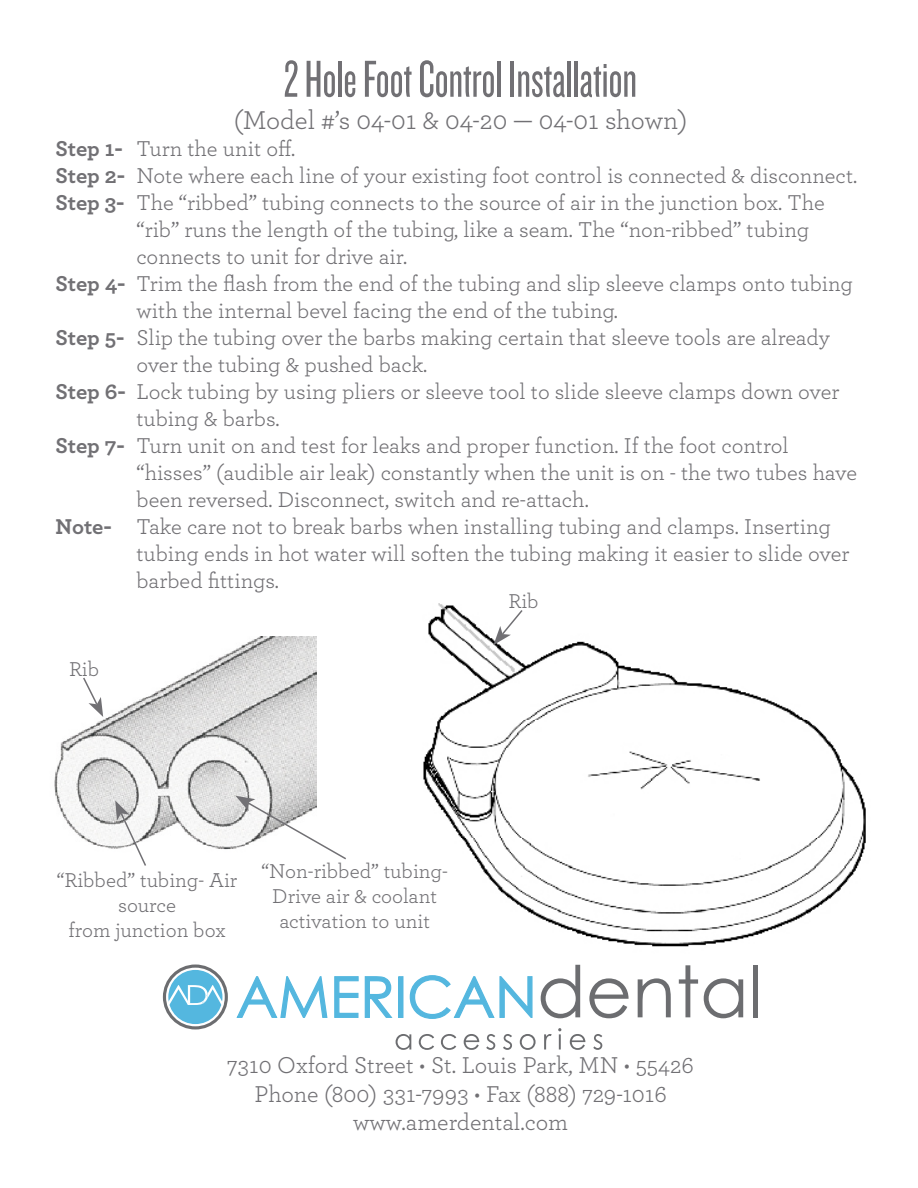
<style>
.page{position:relative;width:918px;height:1188px;background:#fff}
.page>*{position:absolute;margin:0;border:0;box-sizing:border-box;transform-origin:0 0}
.t1{font:54px "Knockout HTF27 Junior Bantamwt";color:#717074}
.t2{font:27px "Archer";color:#717074}
.t3{font:24px "Archer";color:#717074}
.t4{font:22.5px/27px "Archer";color:#717074}
.t5{font:21px/25.2px "Archer";color:#717074;text-align:center}
.s1{font-weight:700}
</style>
<div class="page">
<img style="left:423px;top:603px;width:443px;height:344px">
<img style="left:54px;top:636px;width:262px;height:214px">
<svg style="left:494px;top:608px;width:30px;height:37px"></svg>
<svg style="left:82px;top:676px;width:21px;height:41px"></svg>
<svg style="left:236px;top:796px;width:110px;height:64px"></svg>
<svg style="left:115px;top:800px;width:32px;height:66px"></svg>
<svg style="left:236px;top:976px;width:92px;height:42px"></svg>
<svg style="left:334px;top:976px;width:59px;height:42px"></svg>
<hr style="left:399px;top:977px;width:4px;height:40px;background:#54b7df">
<div style="left:398px;top:976px;width:5px;height:42px;border:1px solid #54b7df"></div>
<svg style="left:409px;top:975px;width:124px;height:44px"></svg>
<svg style="left:541px;top:965px;width:39px;height:53px"></svg>
<svg style="left:589px;top:978px;width:40px;height:40px"></svg>
<svg style="left:638px;top:978px;width:33px;height:39px"></svg>
<svg style="left:679px;top:965px;width:19px;height:52px"></svg>
<svg style="left:704px;top:978px;width:39px;height:40px"></svg>
<div style="left:753px;top:965px;width:5px;height:52px;background:#6c6d70"></div>
<svg style="left:396px;top:1034px;width:15px;height:16px"></svg>
<svg style="left:419px;top:1034px;width:15px;height:16px"></svg>
<svg style="left:441px;top:1034px;width:15px;height:16px"></svg>
<svg style="left:464px;top:1034px;width:15px;height:16px"></svg>
<svg style="left:486px;top:1034px;width:9px;height:16px"></svg>
<svg style="left:503px;top:1034px;width:9px;height:16px"></svg>
<svg style="left:520px;top:1034px;width:16px;height:16px"></svg>
<svg style="left:544px;top:1034px;width:8px;height:16px"></svg>
<svg style="left:558px;top:1028px;width:3px;height:22px"></svg>
<svg style="left:570px;top:1034px;width:15px;height:16px"></svg>
<svg style="left:593px;top:1034px;width:9px;height:16px"></svg>
<svg style="left:163px;top:965px;width:65px;height:64px"></svg>
<p class="t1" style="left:284px;top:53px;width:355px">2 Hole Foot Control Installation</p>
<p class="t2" style="left:234px;top:102px;width:455px">(Model #’s 04-01 &amp; 04-20 — 04-01 shown)</p>
<p class="t4" style="left:56px;top:134px;width:241px"><span class="s1">Step 1-</span> Turn the unit off.</p>
<p class="t4" style="left:56px;top:161px;width:803px"><span class="s1">Step 2-</span> Note where each line of your existing foot control is connected &amp; disconnect.</p>
<p class="t4" style="left:56px;top:188px;width:771px"><span class="s1">Step 3-</span> The “ribbed” tubing connects to the source of air in the junction box. The</p>
<p class="t4" style="left:136px;top:215px;width:674px">“rib” runs the length of the tubing, like a seam. The “non-ribbed” tubing connects to unit for drive air.</p>
<p class="t4" style="left:56px;top:269px;width:799px"><span class="s1">Step 4-</span> Trim the flash from the end of the tubing and slip sleeve clamps onto tubing</p>
<p class="t4" style="left:136px;top:296px;width:483px">with the internal bevel facing the end of the tubing.</p>
<p class="t4" style="left:56px;top:323px;width:776px"><span class="s1">Step 5-</span> Slip the tubing over the barbs making certain that sleeve tools are already</p>
<p class="t4" style="left:136px;top:350px;width:292px">over the tubing &amp; pushed back.</p>
<p class="t4" style="left:56px;top:377px;width:785px"><span class="s1">Step 6-</span> Lock tubing by using pliers or sleeve tool to slide sleeve clamps down over</p>
<p class="t4" style="left:136px;top:404px;width:145px">tubing &amp; barbs.</p>
<p class="t4" style="left:56px;top:431px;width:735px"><span class="s1">Step 7-</span> Turn unit on and test for leaks and proper function. If the foot control</p>
<p class="t4" style="left:136px;top:458px;width:722px">“hisses” (audible air leak) constantly when the unit is on - the two tubes have been reversed. Disconnect, switch and re-attach.</p>
<p class="t4" style="left:56px;top:512px;width:777px"><span class="s1">Note-</span> Take care not to break barbs when installing tubing and clamps. Inserting</p>
<p class="t4" style="left:136px;top:539px;width:714px">tubing ends in hot water will soften the tubing making it easier to slide over barbed fittings.</p>
<p class="t5" style="left:508px;top:587px;width:32px">Rib</p>
<p class="t5" style="left:69px;top:655px;width:32px">Rib</p>
<p class="t5" style="left:57px;top:866px;width:182px">“Ribbed” tubing- Air source</p>
<p class="t5" style="left:69px;top:917px;width:159px">from junction box</p>
<p class="t5" style="left:262px;top:857px;width:188px">“Non-ribbed” tubing-</p>
<p class="t5" style="left:272px;top:882px;width:166px">Drive air &amp; coolant activation to unit</p>
<p class="t3" style="left:227px;top:1048px;width:468px">7310 Oxford Street • St. Louis Park, MN • 55426</p>
<p class="t3" style="left:254px;top:1077px;width:414px">Phone (800) 331-7993 • Fax (888) 729-1016</p>
<p class="t3" style="left:353px;top:1106px;width:216px">www.amerdental.com</p>
</div>
